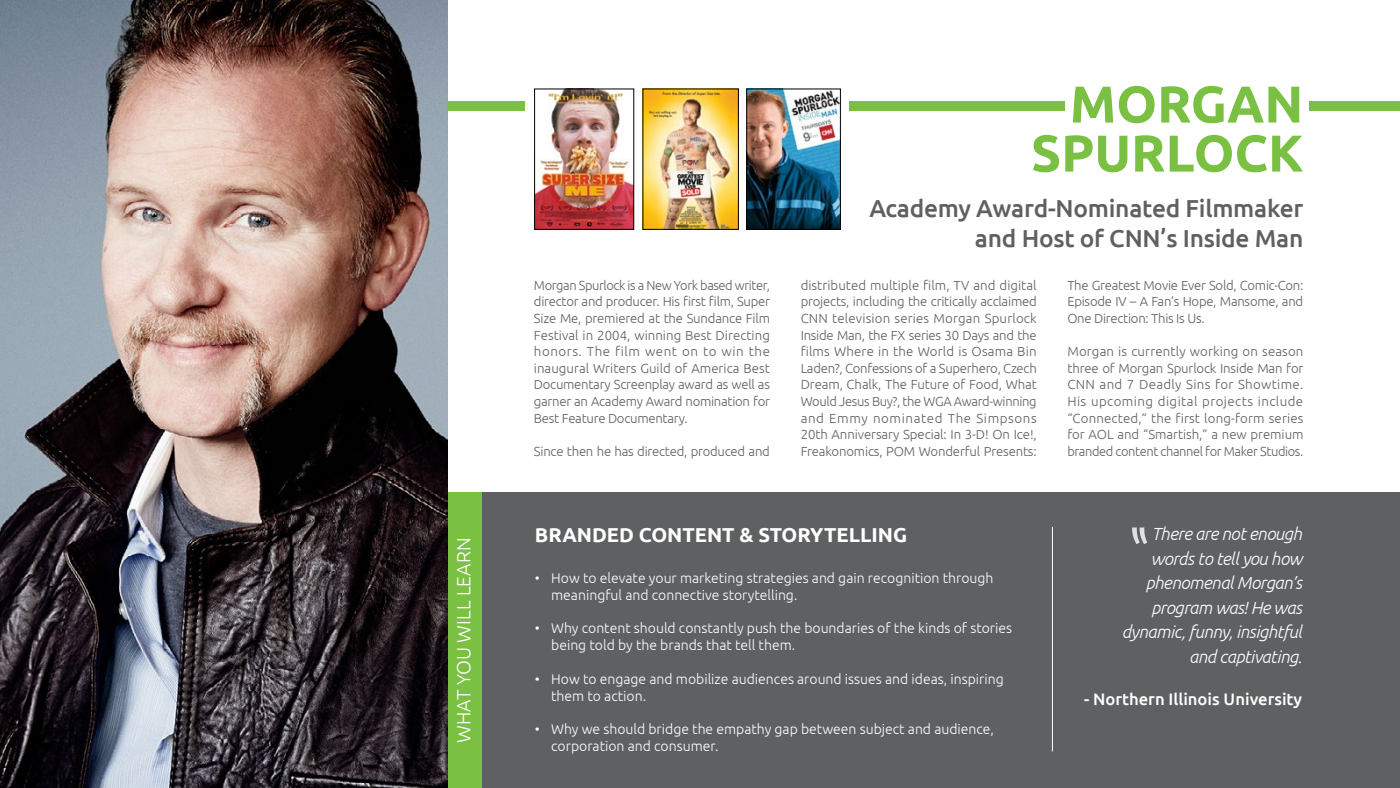
<style>
.page{position:relative;width:1400px;height:788px;background:#fff}
.page>*{position:absolute;margin:0;border:0;box-sizing:border-box;transform-origin:0 0}
.t1{font:700 51.71px/49px "Ubuntu";color:#7ac143;text-align:right}
.t2{font:500 24.5px/29.4px "Ubuntu";letter-spacing:-.01em;color:#5f6062;text-align:right}
.t3{font:700 20.12px "Ubuntu";color:#fff}
.t4{font:300 19.25px "Ubuntu";color:#fff}
.t5{font:italic 300 17.5px/24.5px "Ubuntu";letter-spacing:-.025em;color:#fff;text-align:right}
.t6{font:500 16.62px "Ubuntu";color:#fff}
.t7{font:300 14px/16.8px "Ubuntu";color:#fff}
.t8{font:300 13.12px/16.6px "Ubuntu";letter-spacing:-.02em;color:#5f6062;text-align:justify}
</style>
<div class="page">
<div style="left:447px;top:492px;width:953px;height:296px;background:#5f6062"></div>
<hr style="left:1052px;top:527px;width:1px;height:224px;background:#fff">
<div style="left:447px;top:492px;width:35px;height:296px;background:#7ac143"></div>
<svg style="left:1132px;top:527px;width:15px;height:17px"></svg>
<img style="left:0;top:0;width:447px;height:788px">
<div style="left:849px;top:102px;width:216px;height:9px;background:#7ac143"></div>
<div style="left:1310px;top:102px;width:90px;height:9px;background:#7ac143"></div>
<img style="left:536px;top:91px;width:96px;height:136px">
<div style="left:534px;top:89px;width:100px;height:140px;border:1px solid #000"></div>
<div style="left:447px;top:102px;width:78px;height:9px;background:#7ac143"></div>
<img style="left:645px;top:91px;width:91px;height:136px">
<img style="left:749px;top:91px;width:89px;height:136px">
<div style="left:747px;top:89px;width:93px;height:140px;border:1px solid #000"></div>
<h3 class="t4" style="left:452px;top:742px;width:206px;rotate:-90deg">WHAT YOU WILL LEARN</h3>
<h1 class="t1" style="left:1031px;top:79px;width:274px">MORGAN<br>SPURLOCK</h1>
<p class="t8" style="left:534px;top:276px;width:238px">Morgan Spurlock is a New York based writer, director and producer. His first film, Super Size Me, premiered at the Sundance Film Festival in 2004, winning Best Directing honors. The film went on to win the inaugural Writers Guild of America Best Documentary Screenplay award as well as garner an Academy Award nomination for Best Feature Documentary.</p>
<p class="t8" style="left:534px;top:442px;width:237px">Since then he has directed, produced and</p>
<h2 class="t2" style="left:869px;top:193px;width:436px">Academy Award-Nominated Filmmaker and Host of CNN’s Inside Man</h2>
<p class="t8" style="left:801px;top:276px;width:238px">distributed multiple film, TV and digital projects, including the critically acclaimed CNN television series Morgan Spurlock Inside Man, the FX series 30 Days and the films Where in the World is Osama Bin Laden?, Confessions of a Superhero, Czech Dream, Chalk, The Future of Food, What Would Jesus Buy?, the WGA Award-winning and Emmy nominated The Simpsons 20th Anniversary Special: In 3-D! On Ice!, Freakonomics, POM Wonderful Presents:</p>
<p class="t8" style="left:1067px;top:276px;width:237px">The Greatest Movie Ever Sold, Comic-Con:<br>Episode IV – A Fan’s Hope, Mansome, and One Direction: This Is Us.</p>
<p class="t8" style="left:1067px;top:343px;width:238px">Morgan is currently working on season three of Morgan Spurlock Inside Man for CNN and 7 Deadly Sins for Showtime.<br>His upcoming digital projects include “Connected,” the first long-form series for AOL and “Smartish,” a new premium branded content channel for Maker Studios.</p>
<h3 class="t3" style="left:535px;top:523px;width:374px">BRANDED CONTENT &amp; STORYTELLING</h3>
<p class="t7" style="left:535px;top:569px;width:7px">•</p>
<p class="t7" style="left:535px;top:619px;width:7px">•</p>
<p class="t7" style="left:535px;top:670px;width:7px">•</p>
<p class="t7" style="left:535px;top:720px;width:7px">•</p>
<p class="t7" style="left:551px;top:569px;width:444px">How to elevate your marketing strategies and gain recognition through meaningful and connective storytelling.</p>
<p class="t7" style="left:551px;top:619px;width:462px">Why content should constantly push the boundaries of the kinds of stories being told by the brands that tell them.</p>
<p class="t7" style="left:551px;top:670px;width:454px">How to engage and mobilize audiences around issues and ideas, inspiring them to action.</p>
<p class="t7" style="left:551px;top:720px;width:444px">Why we should bridge the empathy gap between subject and audience, corporation and consumer.</p>
<h3 class="t5" style="left:1122px;top:521px;width:182px">There are not enough words to tell you how phenomenal Morgan’s program was! He was dynamic, funny, insightful and captivating.</h3>
<p class="t6" style="left:1084px;top:688px;width:220px">- Northern Illinois University</p>
</div>
